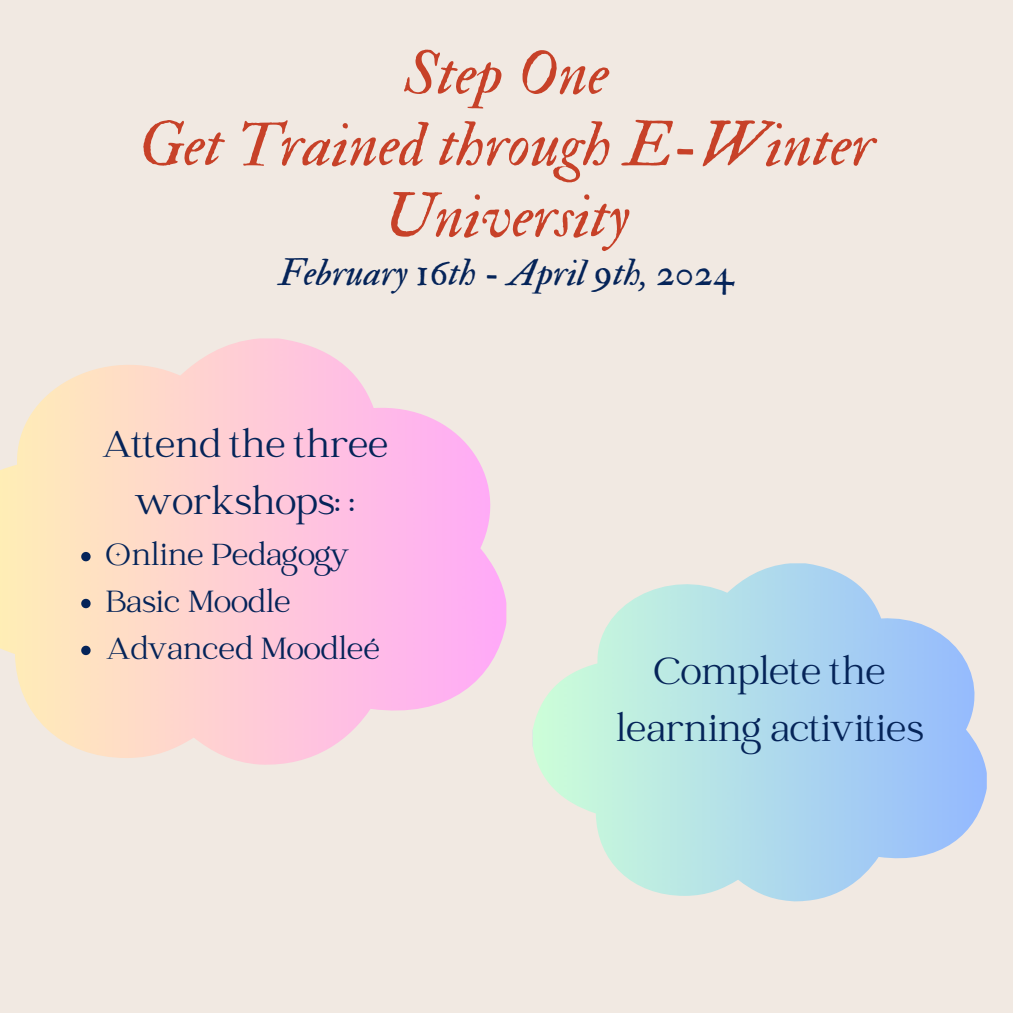
<style>
.page{position:relative;width:1013px;height:1013px;background:#fff}
.page>*{position:absolute;margin:0;border:0;box-sizing:border-box;transform-origin:0 0}
.t1{font:62.5px/71.2px "IM FELL Double Pica Italic";color:#c74128;text-align:center}
.t2{font:41.25px/57.2px "Catchy Mager";color:#052459;text-align:center}
.t3{font:37.5px "IM FELL Double Pica Italic";color:#052459}
.t4{font:33.75px/46.9px "Catchy Mager";color:#052459}
</style>
<div class="page">
<div style="left:0;top:0;width:1012px;height:1012px;background:#f1e9e2"></div>
<svg style="left:0;top:338px;width:507px;height:426px"></svg>
<svg style="left:81px;top:552px;width:10px;height:9px"></svg>
<svg style="left:81px;top:599px;width:10px;height:9px"></svg>
<svg style="left:81px;top:645px;width:10px;height:10px"></svg>
<svg style="left:532px;top:563px;width:454px;height:338px"></svg>
<h1 class="t1" style="left:138px;top:39px;width:737px">Step One<br>Get Trained through E-Winter<br>University</h1>
<p class="t3" style="left:279px;top:250px;width:456px">February 16th - April 9th, 2024</p>
<p class="t2" style="left:102px;top:419px;width:288px">Attend the three workshops: :</p>
<p class="t4" style="left:106px;top:533px;width:276px">Online Pedagogy<br>Basic Moodle<br>Advanced Moodleé</p>
<p class="t2" style="left:616px;top:645px;width:309px">Complete the learning activities</p>
</div>
